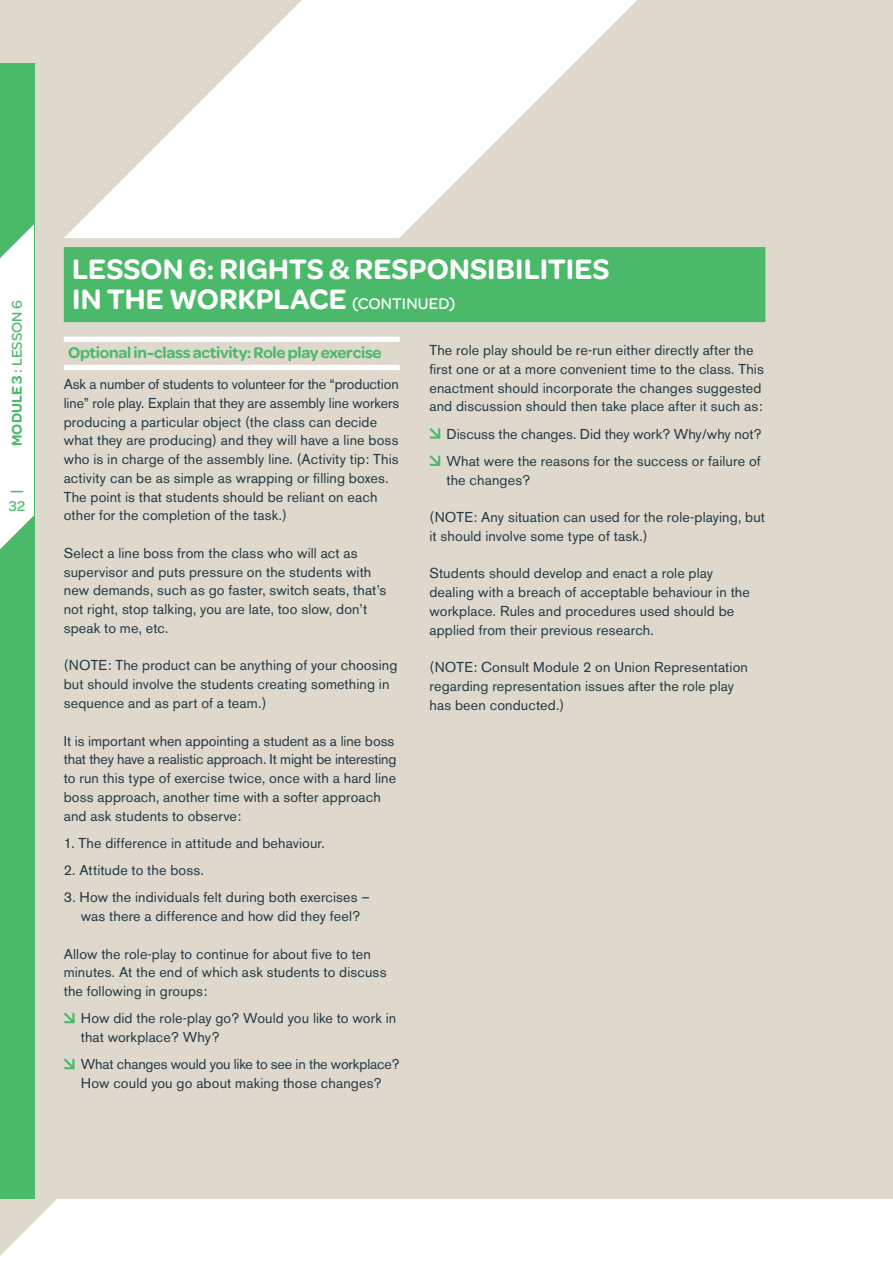
<style>
.page{position:relative;width:893px;height:1263px;background:#ded9cc}
.page>*{position:absolute;margin:0;border:0;box-sizing:border-box;transform-origin:0 0}
.t1{font:600 30px/30px "Omnes";letter-spacing:.005em;color:#fff}
.t2{font:600 16.5px "Omnes";letter-spacing:-.025em;color:#4ab969}
.t3{font:500 16.5px "Omnes";color:#fff}
.t4{font:500 15px "Omnes";color:#4ab969}
.t5{font:14.25px/18.8px "Akzidenz Grotesk BE";letter-spacing:.01em;color:#243842}
.s1{font-weight:600}
.s2{font-weight:500;font-size:16.5px}
</style>
<div class="page">
<div style="left:0;top:1199px;width:893px;height:64px;background:#fff"></div>
<svg style="left:78px;top:0;width:559px;height:238px;fill:#fff"></svg>
<div style="left:0;top:64px;width:34px;height:1135px;background:#4ab969"></div>
<svg style="left:0;top:224px;width:325px;height:325px"></svg>
<svg style="left:11px;top:491px;width:12px;height:1px"></svg>
<div style="left:64px;top:337px;width:336px;height:5px;background:#fff"></div>
<div style="left:64px;top:365px;width:336px;height:5px;background:#fff"></div>
<svg style="left:64px;top:1012px;width:11px;height:11px"></svg>
<svg style="left:64px;top:1058px;width:11px;height:11px"></svg>
<svg style="left:429px;top:428px;width:11px;height:11px"></svg>
<svg style="left:429px;top:455px;width:11px;height:11px"></svg>
<div style="left:64px;top:247px;width:701px;height:75px;background:#4ab969"></div>
<p class="t4" style="left:8px;top:446px;width:147px;rotate:-90deg"><span class="s1">MODULE 3</span> : LESSON 6</p>
<p class="t4" style="left:9px;top:497px;width:18px">32</p>
<h1 class="t1" style="left:72px;top:254px;width:539px">LESSON 6: RIGHTS &amp; RESPONSIBILITIES<br>IN THE WORKPLACE <span class="s2">(CONT</span></h1>
<p class="t3" style="left:402px;top:294px;width:55px">INUED)</p>
<p class="t2" style="left:68px;top:343px;width:315px">OPTIONAL IN-CLASS ACTIVITY: ROLE PLAY EXERCISE</p>
<p class="t5" style="left:64px;top:375px;width:337px">Ask a number of students to volunteer for the “production line” role play. Explain that they are assembly line workers producing a particular object (the class can decide what they are producing) and they will have a line boss who is in charge of the assembly line. (Activity tip: This activity can be as simple as wrapping or filling boxes.<br>The point is that students should be reliant on each other for the completion of the task.)</p>
<p class="t5" style="left:64px;top:544px;width:324px">Select a line boss from the class who will act as supervisor and puts pressure on the students with new demands, such as go faster, switch seats, that’s not right, stop talking, you are late, too slow, don’t speak to me, etc.</p>
<p class="t5" style="left:64px;top:656px;width:335px">(NOTE: The product can be anything of your choosing but should involve the students creating something in sequence and as part of a team.)</p>
<p class="t5" style="left:64px;top:731px;width:334px">It is important when appointing a student as a line boss that they have a realistic approach. It might be interesting to run this type of exercise twice, once with a hard line boss approach, another time with a softer approach and ask students to observe:</p>
<p class="t5" style="left:64px;top:833px;width:263px">1. The difference in attitude and behaviour.</p>
<p class="t5" style="left:64px;top:861px;width:142px">2. Attitude to the boss.</p>
<p class="t5" style="left:64px;top:888px;width:308px;text-align:center">3. How the individuals felt during both exercises – was there a difference and how did they feel?</p>
<p class="t5" style="left:64px;top:944px;width:324px">Allow the role-play to continue for about five to ten minutes. At the end of which ask students to discuss the following in groups:</p>
<p class="t5" style="left:81px;top:1009px;width:317px">How did the role-play go? Would you like to work in that workplace? Why?</p>
<p class="t5" style="left:81px;top:1055px;width:320px">What changes would you like to see in the workplace?<br>How could you go about making those changes?</p>
<p class="t5" style="left:429px;top:341px;width:336px">The role play should be re-run either directly after the first one or at a more convenient time to the class. This enactment should incorporate the changes suggested and discussion should then take place after it such as:</p>
<p class="t5" style="left:446px;top:420px;width:316px;line-height:27.3px">Discuss the changes. Did they work? Why/why not?<br>What were the reasons for the success or failure of</p>
<p class="t5" style="left:446px;top:470px;width:85px">the changes?</p>
<p class="t5" style="left:429px;top:508px;width:337px">(NOTE: Any situation can used for the role-playing, but it should involve some type of task.)</p>
<p class="t5" style="left:429px;top:564px;width:322px">Students should develop and enact a role play dealing with a breach of acceptable behaviour in the workplace. Rules and procedures used should be applied from their previous research.</p>
<p class="t5" style="left:429px;top:658px;width:320px">(NOTE: Consult Module 2 on Union Representation regarding representation issues after the role play has been conducted.)</p>
</div>
